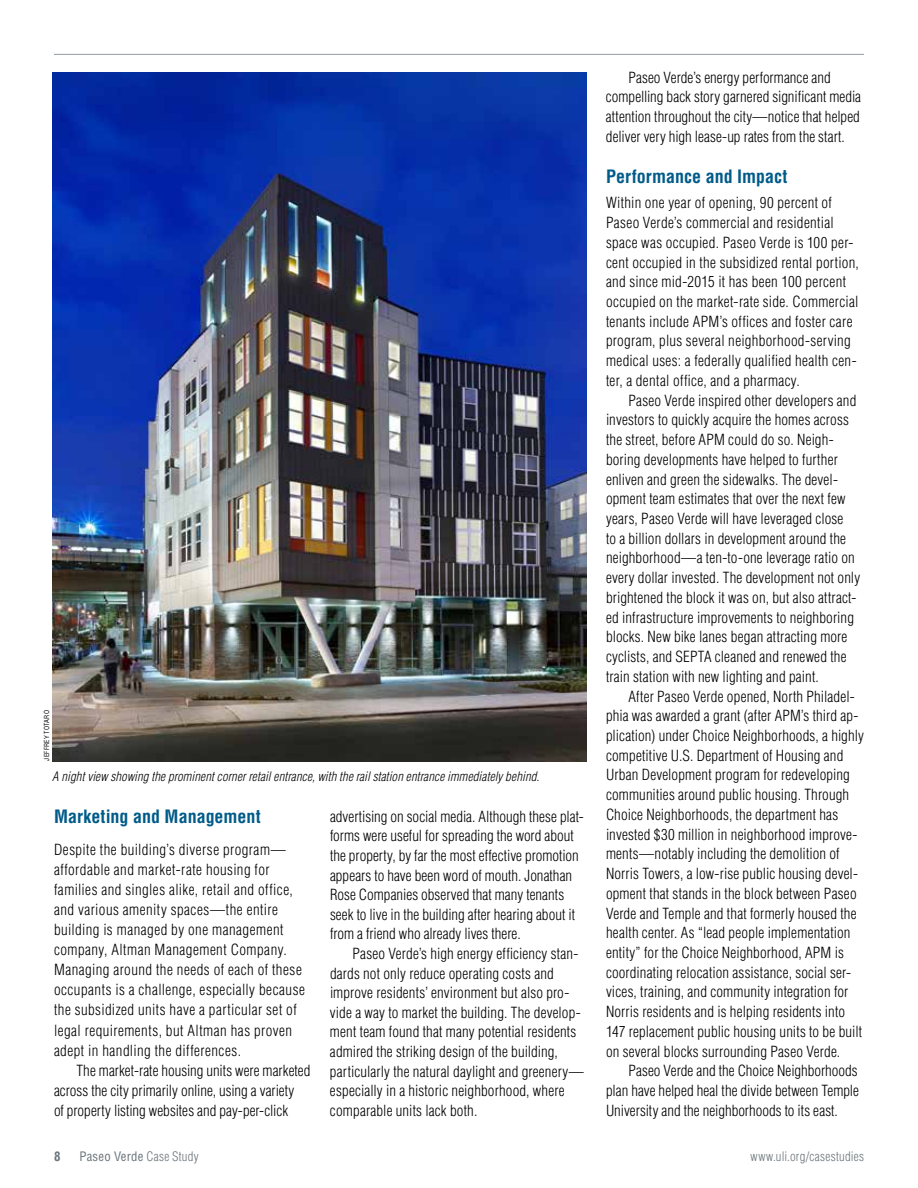
<style>
.page{position:relative;width:918px;height:1188px;background:#fff}
.page>*{position:absolute;margin:0;border:0;box-sizing:border-box;transform-origin:0 0}
.t1{font:700 condensed 18px "Helvetica LT Std";color:#005b89}
.t2{font:300 condensed 15px/19.6px "Helvetica LT Std";letter-spacing:.01em;color:#000}
.t3{font:300 condensed 15px/20.1px "Helvetica LT Std";letter-spacing:.03em;color:#000}
.t4{font:italic 300 condensed 12.75px "Helvetica LT Std";letter-spacing:.01em;color:#000}
.t5{font:300 condensed 12.75px "Helvetica LT Std";letter-spacing:.02em;color:#6a747b}
.t6{font:condensed 12.75px "Helvetica LT Std";letter-spacing:.02em;color:#6a747b}
.t7{font:700 condensed 12.75px "Helvetica LT Std";color:#6a747b}
.t8{font:condensed 6.75px "Helvetica LT Std";letter-spacing:.03em;color:#000}
.s1{font-weight:300}
</style>
<div class="page">
<hr style="left:54px;top:54px;width:810px;height:1px;background:#949ca1">
<img style="left:52px;top:72px;width:534px;height:689px">
<p class="t8" style="left:43px;top:761px;width:52px;rotate:-90deg">JEFFREY TOTARO</p>
<p class="t4" style="left:52px;top:769px;width:488px">A night view showing the prominent corner retail entrance, with the rail station entrance immediately behind.</p>
<p class="t1" style="left:54px;top:805px;width:208px">Marketing and Management</p>
<p class="t3" style="left:54px;top:839px;width:252px">Despite the building’s diverse program— affordable and market-rate housing for families and singles alike, retail and office, and various amenity spaces—the entire building is managed by one management company, Altman Management Company.<br>Managing around the needs of each of these occupants is a challenge, especially because the subsidized units have a particular set of legal requirements, but Altman has proven adept in handling the differences.</p>
<p class="t2" style="left:54px;top:1060px;width:258px;line-height:20.1px;text-indent:22px">The market-rate housing units were marketed across the city primarily online, using a variety<br>of property listing websites and pay-per-click</p>
<p class="t2" style="left:330px;top:806px;width:255px">advertising on social media. Although these plat&shy;forms were useful for spreading the word about the property, by far the most effective promotion appears to have been word of mouth. Jonathan Rose Companies observed that many tenants seek to live in the building after hearing about it from a friend who already lives there.</p>
<p class="t2" style="left:330px;top:944px;width:255px;text-indent:23px">Paseo Verde’s high energy efficiency stan&shy;dards not only reduce operating costs and improve residents’ environment but also pro&shy;vide a way to market the building. The develop&shy;ment team found that many potential residents admired the striking design of the building, particularly the natural daylight and greenery— especially in a historic neighborhood, where comparable units lack both.</p>
<p class="t2" style="left:606px;top:67px;width:257px;text-indent:22px">Paseo Verde’s energy performance and compelling back story garnered significant media attention throughout the city—notice that helped deliver very high lease-up rates from the start.</p>
<p class="t1" style="left:606px;top:165px;width:183px">Performance and Impact</p>
<p class="t2" style="left:606px;top:193px;width:254px">Within one year of opening, 90 percent of Paseo Verde’s commercial and residential space was occupied. Paseo Verde is 100 per&shy;cent occupied in the subsidized rental portion, and since mid-2015 it has been 100 percent occupied on the market-rate side. Commercial tenants include APM’s offices and foster care program, plus several neighborhood-serving medical uses: a federally qualified health cen&shy;ter, a dental office, and a pharmacy.</p>
<p class="t2" style="left:606px;top:390px;width:256px;text-indent:22px">Paseo Verde inspired other developers and investors to quickly acquire the homes across the street, before APM could do so. Neigh&shy;boring developments have helped to further enliven and green the sidewalks. The devel&shy;opment team estimates that over the next few years, Paseo Verde will have leveraged close<br>to a billion dollars in development around the neighborhood—a ten-to-one leverage ratio on every dollar invested. The development not only brightened the block it was on, but also attract&shy;ed infrastructure improvements to neighboring blocks. New bike lanes began attracting more cyclists, and SEPTA cleaned and renewed the train station with new lighting and paint.</p>
<p class="t2" style="left:606px;top:686px;width:259px;text-indent:22px">After Paseo Verde opened, North Philadel&shy;phia was awarded a grant (after APM’s third ap&shy;plication) under Choice Neighborhoods, a highly competitive U.S. Department of Housing and Urban Development program for redeveloping communities around public housing. Through Choice Neighborhoods, the department has invested $30 million in neighborhood improve&shy;ments—notably including the demolition of Norris Towers, a low-rise public housing devel&shy;opment that stands in the block between Paseo Verde and Temple and that formerly housed the health center. As “lead people implementation entity” for the Choice Neighborhood, APM is coordinating relocation assistance, social ser&shy;vices, training, and community integration for Norris residents and is helping residents into 147 replacement public housing units to be built on several blocks surrounding Paseo Verde.</p>
<p class="t2" style="left:606px;top:1061px;width:255px;text-align:justify;text-indent:22px">Paseo Verde and the Choice Neighborhoods plan have helped heal the divide between Temple University and the neighborhoods to its east.</p>
<p class="t7" style="left:54px;top:1149px;width:8px">8</p>
<p class="t6" style="left:79px;top:1149px;width:121px">Paseo Verde <span class="s1">Case Study</span></p>
<p class="t5" style="left:751px;top:1149px;width:115px">www.uli.org/casestudies</p>
</div>
